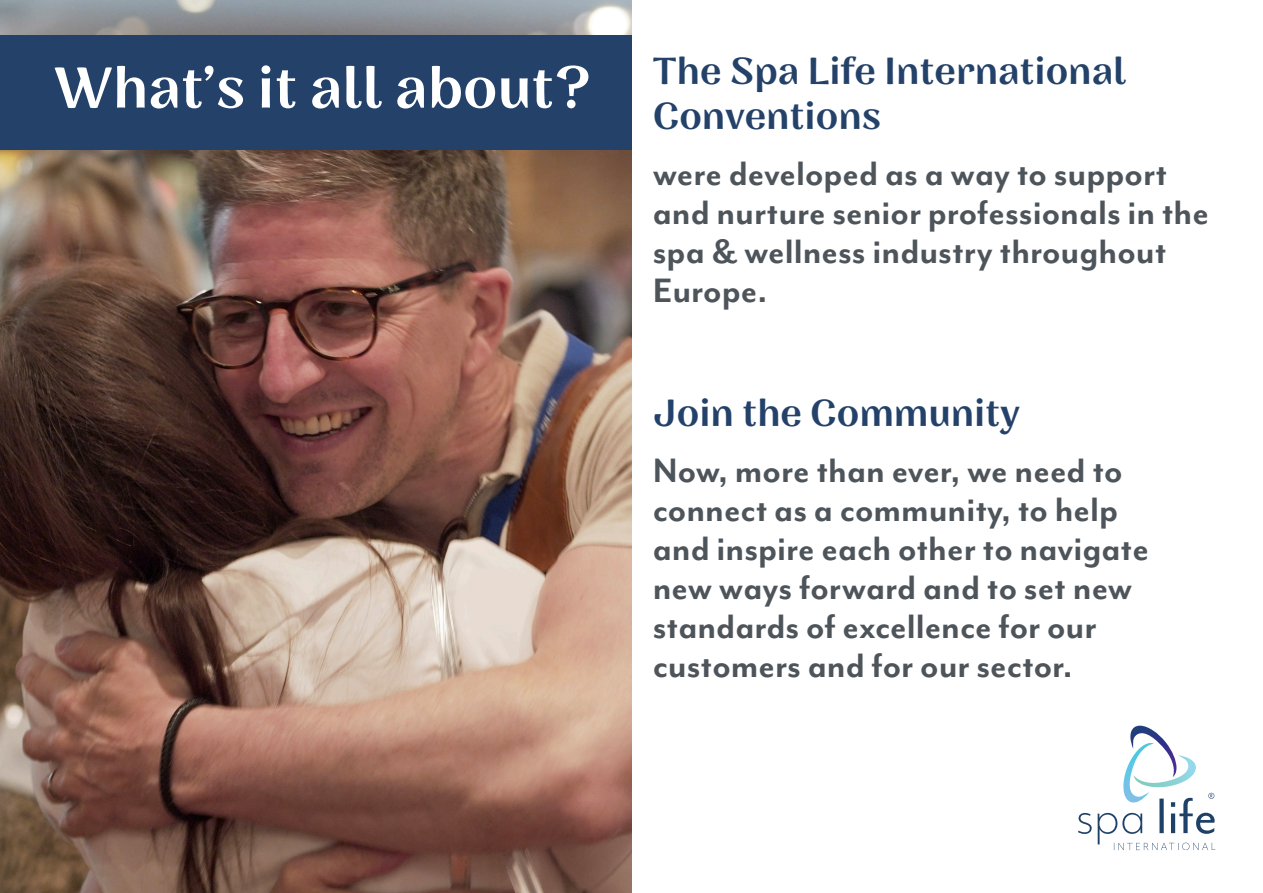
<style>
.page{position:relative;width:1263px;height:893px;background:#fff}
.page>*{position:absolute;margin:0;border:0;box-sizing:border-box;transform-origin:0 0}
.t1{font:500 57px "Nazare";color:#fff}
.t2{font:700 39px/39px "Mr Eaves Mod OT";color:#4d545a}
.t3{font:500 37.5px/45px "Nazare";color:#244269}
</style>
<div class="page">
<img style="left:0;top:0;width:631px;height:893px">
<div style="left:0;top:36px;width:631px;height:114px;background:#244269"></div>
<svg style="left:1078px;top:813px;width:14px;height:21px"></svg>
<svg style="left:1098px;top:726px;width:117px;height:124px"></svg>
<p class="t1" style="left:54px;top:52px;width:540px">What’s it all about?</p>
<p class="t3" style="left:653px;top:50px;width:475px">The Spa Life International<br>Conventions</p>
<p class="t2" style="left:653px;top:153px;width:558px">were developed as a way to support and nurture senior professionals in the spa &amp; wellness industry throughout<br>Europe.</p>
<p class="t3" style="left:653px;top:392px;width:369px">Join the Community</p>
<p class="t2" style="left:653px;top:450px;width:498px">Now, more than ever, we need to connect as a community, to help and inspire each other to navigate new ways forward and to set new standards of excellence for our customers and for our sector.</p>
</div>
